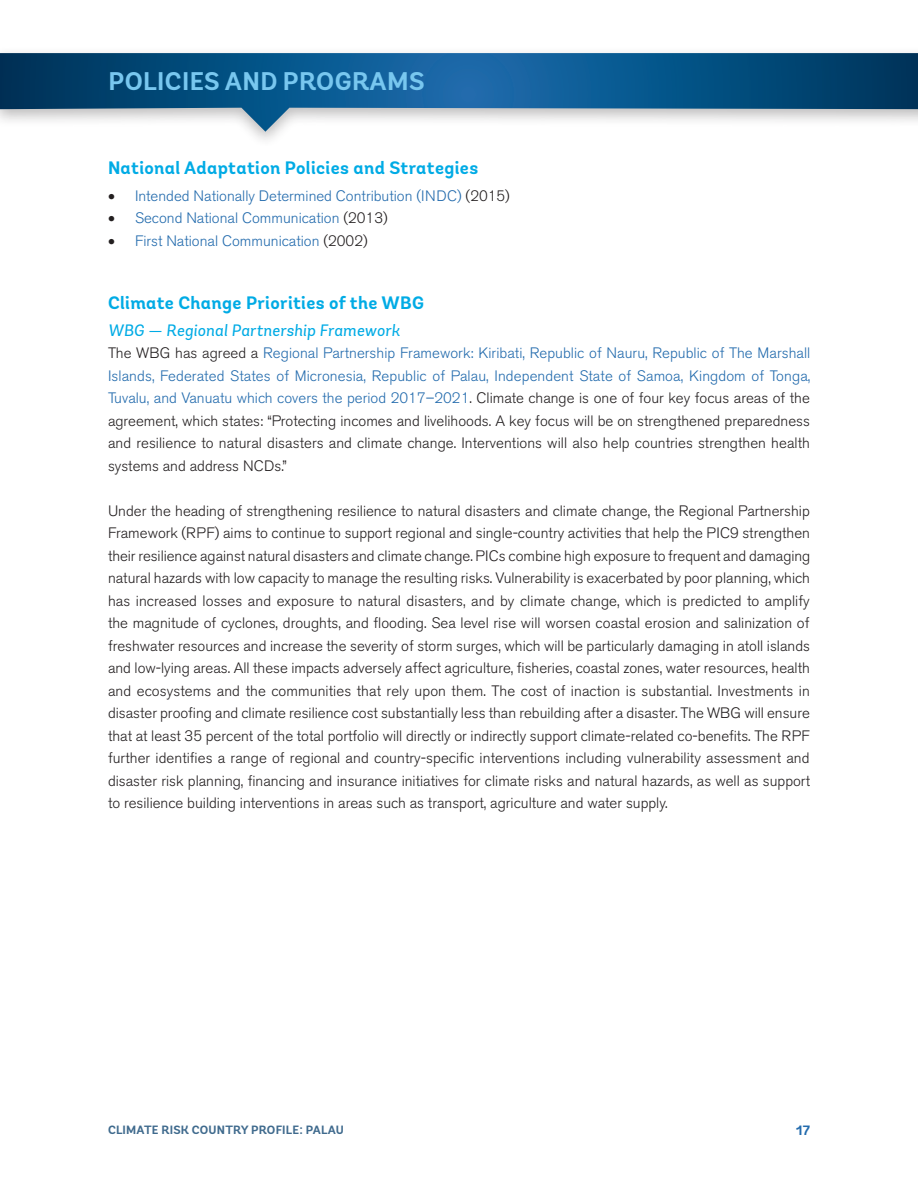
<style>
.page{position:relative;width:918px;height:1188px;background:#fff}
.page>*{position:absolute;margin:0;border:0;box-sizing:border-box;transform-origin:0 0}
.t1{font:700 25.5px "Andes";letter-spacing:.015em;color:#78c7ef}
.t2{font:700 18px "Andes";letter-spacing:.02em;color:#00abe5}
.t3{font:italic 16.5px "Andes";letter-spacing:.02em;color:#00abe5}
.t4{font:300 15px/22.5px "Akzidenz Grotesk BE";color:#231f20;text-align:justify}
.t5{font:300 15px "Akzidenz Grotesk BE";color:#236bad}
.t6{font:700 13.5px "Andes";color:#236bad}
.t7{font:700 12px "Andes";letter-spacing:.015em;color:#3f6a8d}
.s1{color:#231f20}
.s2{color:#236bad}
</style>
<div class="page">
<svg style="left:0;top:53px;width:918px;height:79px"></svg>
<h1 class="t1" style="left:109px;top:65px;width:318px">POLICIES AND PROGRAMS</h1>
<p class="t2" style="left:108px;top:157px;width:372px">National Adaptation Policies and Strategies</p>
<p class="t5" style="left:108px;top:187px;width:404px"><span class="s1">•</span> Intended Nationally Determined Contribution (INDC) <span class="s1">(2015)</span></p>
<p class="t5" style="left:108px;top:210px;width:281px"><span class="s1">•</span> Second National Communication <span class="s1">(2013)</span></p>
<p class="t5" style="left:108px;top:232px;width:261px"><span class="s1">•</span> First National Communication <span class="s1">(2002)</span></p>
<p class="t2" style="left:108px;top:292px;width:318px">Climate Change Priorities of the WBG</p>
<p class="t3" style="left:108px;top:320px;width:293px">WBG — Regional Partnership Framework</p>
<p class="t4" style="left:108px;top:342px;width:704px">The WBG has agreed a <span class="s2">Regional Partnership Framework: Kiribati, Republic of Nauru, Republic of The Marshall Islands, Federated States of Micronesia, Republic of Palau, Independent State of Samoa, Kingdom of Tonga, Tuvalu, and Vanuatu which covers the period 2017–2021</span>. Climate change is one of four key focus areas of the agreement, which states: “Protecting incomes and livelihoods. A key focus will be on strengthened preparedness and resilience to natural disasters and climate change. Interventions will also help countries strengthen health systems and address NCDs.”</p>
<p class="t4" style="left:108px;top:500px;width:704px">Under the heading of strengthening resilience to natural disasters and climate change, the Regional Partnership Framework (RPF) aims to continue to support regional and single-country activities that help the PIC9 strengthen their resilience against natural disasters and climate change. PICs combine high exposure to frequent and damaging natural hazards with low capacity to manage the resulting risks. Vulnerability is exacerbated by poor planning, which has increased losses and exposure to natural disasters, and by climate change, which is predicted to amplify the magnitude of cyclones, droughts, and flooding. Sea level rise will worsen coastal erosion and salinization of freshwater resources and increase the severity of storm surges, which will be particularly damaging in atoll islands and low-lying areas. All these impacts adversely affect agriculture, fisheries, coastal zones, water resources, health and ecosystems and the communities that rely upon them. The cost of inaction is substantial. Investments in disaster proofing and climate resilience cost substantially less than rebuilding after a disaster. The WBG will ensure that at least 35 percent of the total portfolio will directly or indirectly support climate-related co-benefits. The RPF further identifies a range of regional and country-specific interventions including vulnerability assessment and disaster risk planning, financing and insurance initiatives for climate risks and natural hazards, as well as support to resilience building interventions in areas such as transport, agriculture and water supply.</p>
<p class="t7" style="left:108px;top:1122px;width:237px">CLIMATE RISK COUNTRY PROFILE: PALAU</p>
<p class="t6" style="left:796px;top:1122px;width:15px">17</p>
</div>
